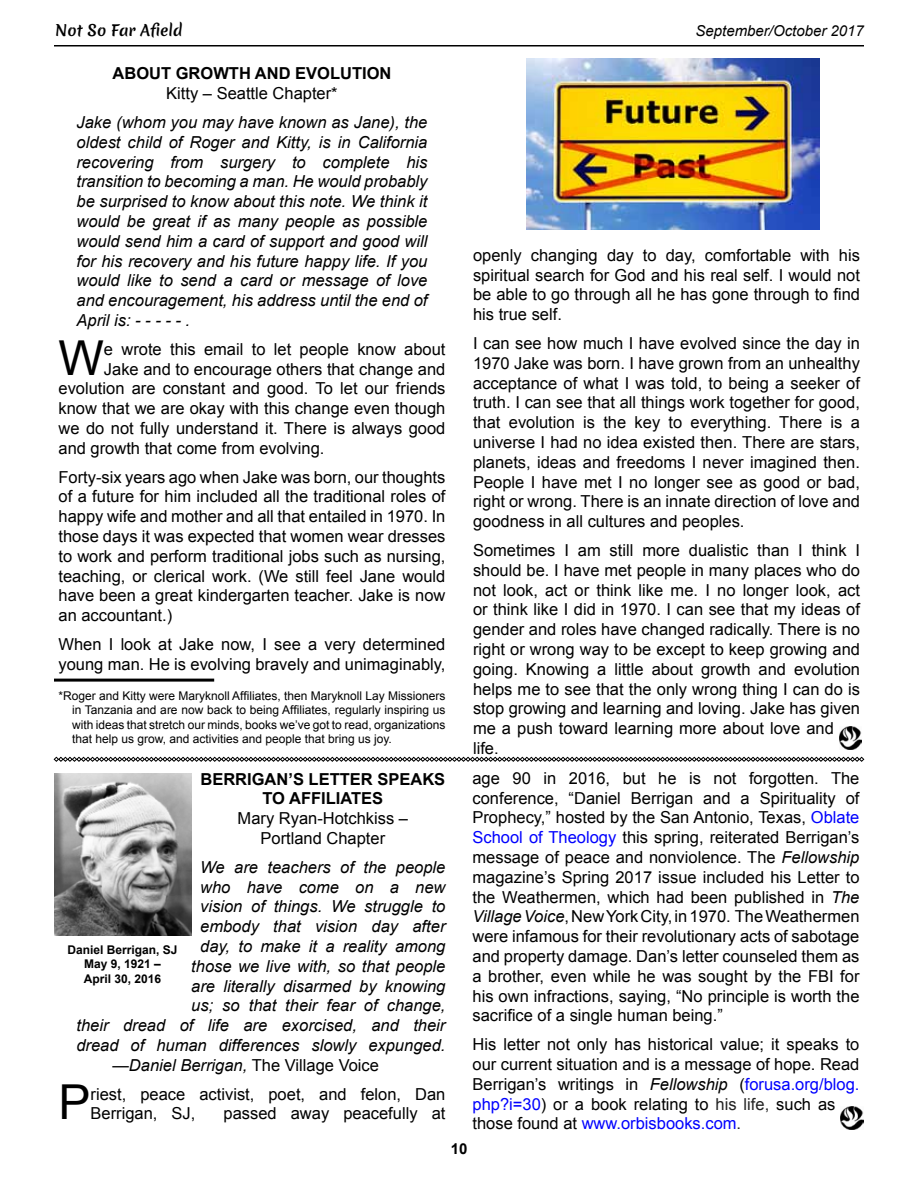
<style>
.page{position:relative;width:918px;height:1188px;background:#fff}
.page>*{position:absolute;margin:0;border:0;box-sizing:border-box;transform-origin:0 0}
.t1{font:48.15px "Arial";color:#000}
.t2{font:16.5px/19.8px "Arial";color:#000;text-align:justify}
.t3{font:italic 16.5px/19.8px "Arial";color:#000;text-align:justify}
.t4{font:700 16.5px/19.8px "Arial";color:#000;text-align:center}
.t5{font:italic 15px "Arial";color:#000}
.t6{font:15px "Merienda One";color:#000}
.t7{font:700 15px "Arial";color:#000}
.t8{font:12px/14.4px "Arial";color:#000;text-align:justify}
.t9{font:700 12px/14.4px "Arial";color:#000;text-align:center}
.s1{font-style:normal}
.s2{color:#00f}
.s3{font-style:italic}
.s4{color:#222}
</style>
<div class="page">
<hr style="left:54px;top:45px;width:810px;height:1px;background:#000">
<svg style="left:54px;top:757px;width:810px;height:5px"></svg>
<img style="left:526px;top:58px;width:294px;height:171px">
<img style="left:839px;top:727px;width:23px;height:23px">
<img style="left:54px;top:773px;width:137px;height:163px">
<hr style="left:54px;top:679px;width:160px;height:3px;background:#000">
<img style="left:841px;top:1107px;width:22px;height:23px">
<p class="t6" style="left:55px;top:19px;width:129px">Not So Far Afield</p>
<p class="t5" style="left:696px;top:21px;width:170px">September/October 2017</p>
<p class="t4" style="left:113px;top:64px;width:14px">ABO</p>
<p class="t4" style="left:149px;top:64px;width:159px">UT GROWTH AND EVO</p>
<p class="t4" style="left:330px;top:64px;width:63px">LUTION</p>
<p class="t2" style="left:166px;top:84px;width:173px">Kitty – Seattle Chapter*</p>
<p class="t3" style="left:77px;top:112px;width:353px">Jake (whom you may have known as Jane), the oldest child of Roger and Kitty, is in California recovering from surgery to complete his transition to becoming a man. He would probably be surprised to know about this note. We think it would be great if as many people as possible would send him a card of support and good will for his recovery and his future happy life. If you would like to send a card or message of love and encouragement, his address until the end of April is: - - - - - .</p>
<h1 class="t1" style="left:58px;top:326px;width:47px">W</h1>
<p class="t2" style="left:104px;top:339px;width:343px">e wrote this email to let people know about</p>
<p class="t2" style="left:104px;top:359px;width:343px">Jake and to encourage others that change and</p>
<p class="t2" style="left:58px;top:379px;width:388px">evolution are constant and good. To let our friends</p>
<p class="t2" style="left:58px;top:399px;width:388px">know that we are okay with this change even though</p>
<p class="t2" style="left:58px;top:418px;width:388px">we do not fully understand it. There is always good</p>
<p class="t2" style="left:58px;top:438px;width:267px">and growth that come from evolving.</p>
<p class="t2" style="left:58px;top:467px;width:389px">Forty-six years ago when Jake was born, our thoughts of a future for him included all the traditional roles of happy wife and mother and all that entailed in 1970. In those days it was expected that women wear dresses to work and perform traditional jobs such as nursing, teaching, or clerical work. (We still feel Jane would have been a great kindergarten teacher. Jake is now an accountant.)</p>
<p class="t2" style="left:58px;top:634px;width:388px">When I look at Jake now, I see a very determined young man. He is evolving bravely and unimaginably,</p>
<p class="t8" style="left:72px;top:688px;width:375px;text-indent:-14px">*Roger and Kitty were Maryknoll Affiliates, then Maryknoll Lay Missioners in Tanzania and are now back to being Affiliates, regularly inspiring us with ideas that stretch our minds, books we’ve got to read, organizations that help us grow, and activities and people that bring us joy.</p>
<p class="t4" style="left:200px;top:769px;width:246px">BERRIGAN’S LETTER SPEAKS<br>TO AFFILIATES</p>
<p class="t2" style="left:238px;top:809px;width:172px;text-align:center">Mary Ryan-Hotchkiss –<br>Portland Chapter</p>
<p class="t3" style="left:200px;top:857px;width:247px">We are teachers of the people</p>
<p class="t3" style="left:200px;top:877px;width:247px">who have come on a new</p>
<p class="t3" style="left:200px;top:897px;width:247px">vision of things. We struggle to</p>
<p class="t3" style="left:200px;top:917px;width:247px">embody that vision day after</p>
<p class="t3" style="left:200px;top:937px;width:247px">day, to make it a reality among</p>
<p class="t3" style="left:191px;top:956px;width:256px">those we live with, so that people</p>
<p class="t3" style="left:191px;top:976px;width:256px">are literally disarmed by knowing</p>
<p class="t3" style="left:191px;top:996px;width:256px">us; so that their fear of change,</p>
<p class="t3" style="left:76px;top:1016px;width:370px">their dread of life are exorcised, and their</p>
<p class="t3" style="left:76px;top:1036px;width:370px">dread of human differences slowly expunged.</p>
<p class="t3" style="left:112px;top:1055px;width:268px">—Daniel Berrigan, <span class="s1">The Village Voice</span></p>
<h1 class="t1" style="left:58px;top:1071px;width:34px">P</h1>
<p class="t2" style="left:91px;top:1084px;width:356px">riest, peace activist, poet, and felon, Dan<br>Berrigan, SJ,</p>
<p class="t9" style="left:68px;top:943px;width:112px">DANIEL BERRIGAN, SJ<br>MAY 9, 1921 –<br>APRIL 30, 2016</p>
<p class="t2" style="left:224px;top:1104px;width:223px">passed away peacefully at</p>
<p class="t2" style="left:473px;top:245px;width:389px">openly changing day to day, comfortable with his spiritual search for God and his real self. I would not be able to go through all he has gone through to find his true self.</p>
<p class="t2" style="left:473px;top:333px;width:388px">I can see how much I have evolved since the day in 1970 Jake was born. I have grown from an unhealthy acceptance of what I was told, to being a seeker of truth. I can see that all things work together for good, that evolution is the key to everything. There is a universe I had no idea existed then. There are stars, planets, ideas and freedoms I never imagined then.<br>People I have met I no longer see as good or bad, right or wrong. There is an innate direction of love and goodness in all cultures and peoples.</p>
<p class="t2" style="left:473px;top:540px;width:389px;text-align:left">Sometimes I am still more dualistic than I think I should be. I have met people in many places who do not look, act or think like me. I no longer look, act or think like I did in 1970. I can see that my ideas of gender and roles have changed radically. There is no right or wrong way to be except to keep growing and going. Knowing a little about growth and evolution helps me to see that the only wrong thing I can do is stop growing and learning and loving. Jake has given me a push toward learning more about love and life.</p>
<p class="t2" style="left:472px;top:768px;width:389px">age 90 in 2016, but he is not forgotten. The conference, “Daniel Berrigan and a Spirituality of Prophecy,” hosted by the San Antonio, Texas, <span class="s2">Oblate School of Theology</span> this spring, reiterated Berrigan’s message of peace and nonviolence. The <span class="s3">Fellowship </span>magazine’s Spring 2017 issue included his Letter to the Weathermen, which had been published in <span class="s3">The Village Voice</span>,NewYorkCity,in1970. TheWeathermen were infamous for their revolutionary acts of sabotage and property damage. Dan’s letter counseled them as a brother, even while he was sought by the FBI for his own infractions, saying, “No principle is worth the sacrifice of a single human being.”</p>
<p class="t2" style="left:473px;top:1035px;width:388px;text-align:left">His letter not only has historical value; it speaks to our current situation and is a message of hope. Read Berrigan’s writings in <span class="s3">Fellowship</span> (<span class="s2">forusa.org/blog. php?i=30</span>) or a book relating to <span class="s4">his life,</span> such as those found at <span class="s2">www.orbisbooks.com</span><span class="s4">.</span></p>
<p class="t7" style="left:451px;top:1139px;width:18px">10</p>
</div>
